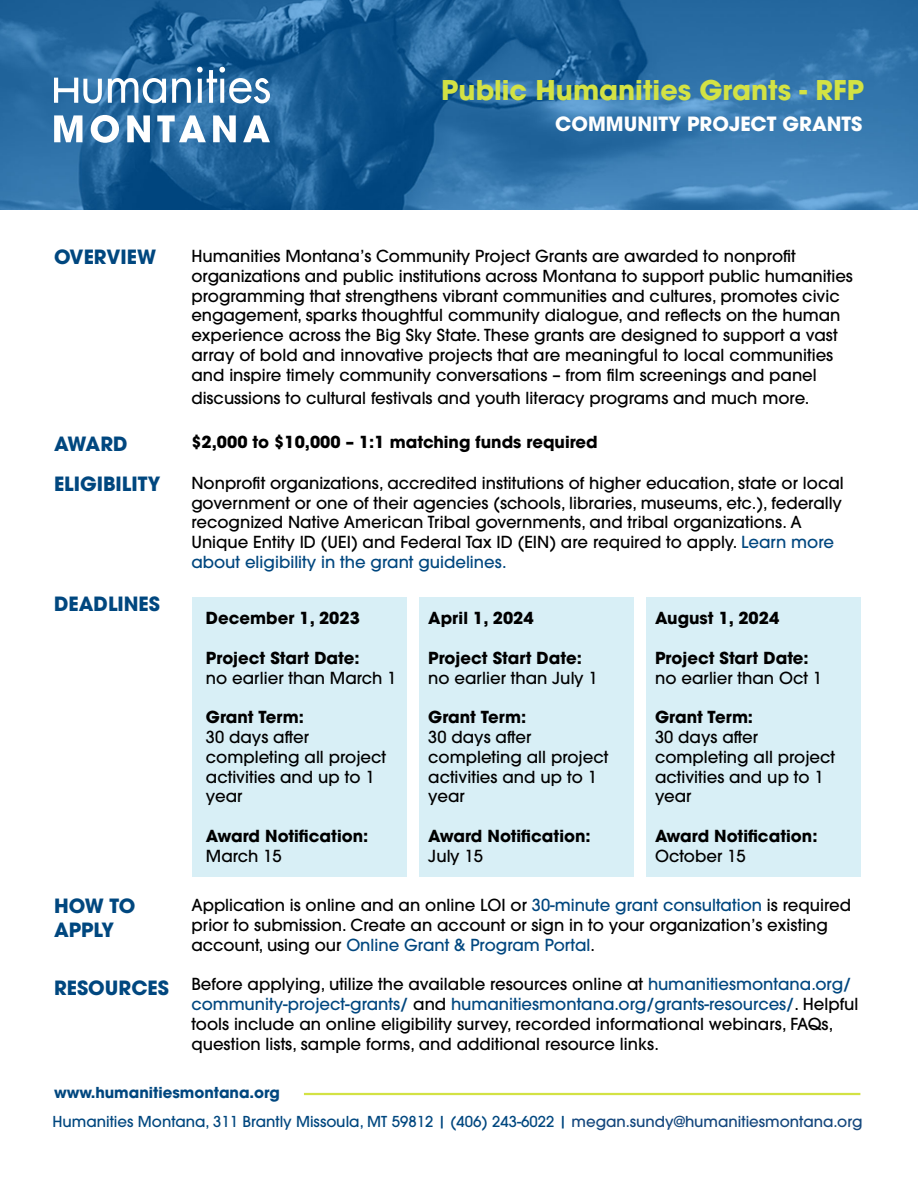
<style>
.page{position:relative;width:918px;height:1188px;background:#fff}
.page>*{position:absolute;margin:0;border:0;box-sizing:border-box;transform-origin:0 0}
.t1{font:700 27px "ITC Avant Garde Pro";color:#d3e244}
.t2{font:700 19.5px/40.5px "ITC Avant Garde Pro";color:#00477f}
.t3{font:700 19.5px "ITC Avant Garde Pro";color:#fff}
.t4{font:500 16.5px/19.8px "ITC Avant Garde Pro";color:#000}
.t5{font:700 16.5px "ITC Avant Garde Pro";color:#000}
.t6{font:500 15px "ITC Avant Garde Pro";color:#00477f}
.t7{font:700 15px "ITC Avant Garde Pro";color:#00477f}
.s1{color:#00477f}
.s2{color:#14477d}
</style>
<div class="page">
<img style="left:0;top:0;width:918px;height:209px">
<hr style="left:304px;top:1093px;width:556px;height:2px;background:#d3e244">
<svg style="left:54px;top:78px;width:48px;height:25px"></svg>
<svg style="left:108px;top:78px;width:58px;height:25px"></svg>
<svg style="left:172px;top:78px;width:19px;height:25px"></svg>
<svg style="left:197px;top:67px;width:73px;height:36px"></svg>
<svg style="left:54px;top:115px;width:28px;height:27px"></svg>
<svg style="left:91px;top:115px;width:28px;height:28px"></svg>
<svg style="left:127px;top:115px;width:23px;height:27px"></svg>
<svg style="left:157px;top:115px;width:49px;height:27px"></svg>
<svg style="left:213px;top:115px;width:23px;height:27px"></svg>
<svg style="left:243px;top:115px;width:27px;height:27px"></svg>
<div style="left:192px;top:597px;width:215px;height:279px;background:#d8eff6"></div>
<div style="left:646px;top:597px;width:214px;height:279px;background:#d8eff6"></div>
<div style="left:419px;top:597px;width:215px;height:279px;background:#d8eff6"></div>
<h1 class="t1" style="left:441px;top:72px;width:424px">Public Humanities Grants - RFP</h1>
<p class="t3" style="left:555px;top:111px;width:309px">COMMUNITY PROJECT GRANTS</p>
<p class="t2" style="left:54px;top:237px;width:104px">OVERVIEW</p>
<p class="t2" style="left:54px;top:423px;width:108px">AWARD<br>ELIGIBILITY</p>
<p class="t2" style="left:54px;top:584px;width:108px">DEADLINES</p>
<p class="t2" style="left:54px;top:894px;width:83px;line-height:23.4px">HOW TO<br>APPLY</p>
<p class="t2" style="left:54px;top:967px;width:117px">RESOURCES</p>
<p class="t4" style="left:191px;top:246px;width:663px">Humanities Montana’s Community Project Grants are awarded to nonprofit organizations and public institutions across Montana to support public humanities programming that strengthens vibrant communities and cultures, promotes civic engagement, sparks thoughtful community dialogue, and reflects on the human experience across the Big Sky State. These grants are designed to support a vast array of bold and innovative projects that are meaningful to local communities and inspire timely community conversations – from film screenings and panel</p>
<p class="t4" style="left:191px;top:388px;width:620px">discussions to cultural festivals and youth literacy programs and much more.</p>
<p class="t5" style="left:191px;top:431px;width:408px">$2,000 to $10,000 – 1:1 matching funds required</p>
<p class="t4" style="left:191px;top:473px;width:654px">Nonprofit organizations, accredited institutions of higher education, state or local government or one of their agencies (schools, libraries, museums, etc.), federally recognized Native American Tribal governments, and tribal organizations. A Unique Entity ID (UEI) and Federal Tax ID (EIN) are required to apply. <span class="s1">Learn more about eligibility in the grant guidelines.</span></p>
<p class="t5" style="left:206px;top:607px;width:155px">December 1, 2023</p>
<p class="t5" style="left:206px;top:647px;width:155px">Project Start Date:</p>
<p class="t4" style="left:206px;top:668px;width:192px">no earlier than March 1</p>
<p class="t5" style="left:206px;top:706px;width:100px">Grant Term:</p>
<p class="t4" style="left:206px;top:727px;width:181px">30 days after completing all project activities and up to 1 year</p>
<p class="t5" style="left:206px;top:825px;width:164px">Award Notification:</p>
<p class="t4" style="left:206px;top:846px;width:77px">March 15</p>
<p class="t5" style="left:428px;top:607px;width:107px">April 1, 2024</p>
<p class="t5" style="left:428px;top:647px;width:155px">Project Start Date:</p>
<p class="t4" style="left:428px;top:668px;width:171px">no earlier than July 1</p>
<p class="t5" style="left:428px;top:706px;width:100px">Grant Term:</p>
<p class="t4" style="left:428px;top:727px;width:181px">30 days after completing all project activities and up to 1 year</p>
<p class="t5" style="left:428px;top:825px;width:164px">Award Notification:</p>
<p class="t4" style="left:428px;top:846px;width:56px">July 15</p>
<p class="t5" style="left:655px;top:607px;width:126px">August 1, 2024</p>
<p class="t5" style="left:655px;top:647px;width:155px">Project Start Date:</p>
<p class="t4" style="left:655px;top:668px;width:168px">no earlier than Oct 1</p>
<p class="t5" style="left:655px;top:706px;width:100px">Grant Term:</p>
<p class="t4" style="left:655px;top:727px;width:181px">30 days after completing all project activities and up to 1 year</p>
<p class="t5" style="left:655px;top:825px;width:164px">Award Notification:</p>
<p class="t4" style="left:655px;top:846px;width:92px">October 15</p>
<p class="t4" style="left:191px;top:895px;width:661px">Application is online and an online LOI or <span class="s1">30-minute grant consultation</span> is required prior to submission. Create an account or sign in to your organization’s existing account, using our <span class="s1">Online Grant &amp; Program Portal</span>.</p>
<p class="t4" style="left:191px;top:974px;width:669px">Before applying, utilize the available resources online at <span class="s1">humanitiesmontana.org/ community-project-grants/</span> and <span class="s1">humanitiesmontana.org/grants-resources/</span>. Helpful tools include an online eligibility survey, recorded informational webinars, FAQs, question lists, sample forms, and additional resource links.</p>
<p class="t7" style="left:54px;top:1082px;width:228px">www.humanitiesmontana.org</p>
<p class="t6" style="left:52px;top:1112px;width:812px">Humanities Montana, 311 Brantly Missoula, MT 59812 | (406) 243-6022 | <span class="s2">megan.sundy@humanitiesmontana.org</span></p>
</div>
